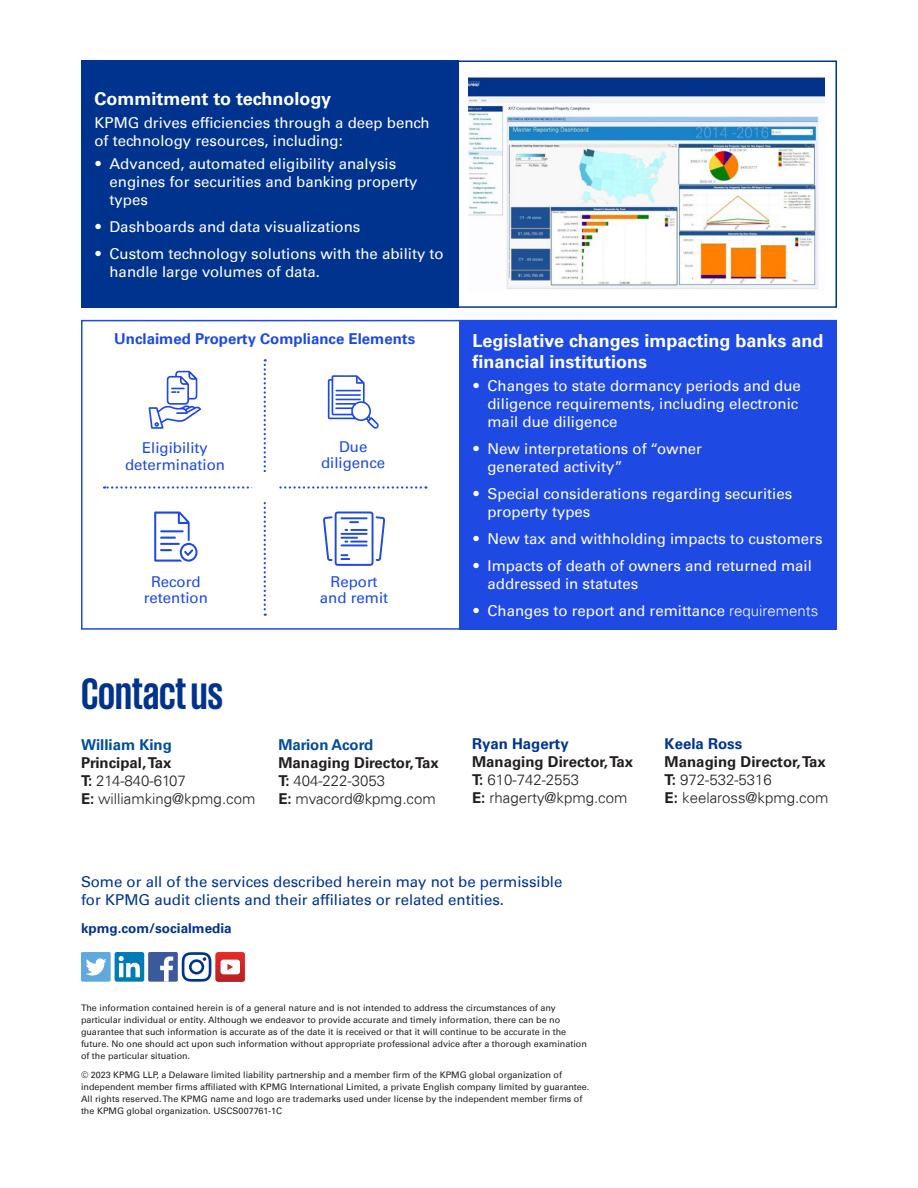
<style>
.page{position:relative;width:918px;height:1188px;background:#fff}
.page>*{position:absolute;margin:0;border:0;box-sizing:border-box;transform-origin:0 0}
.Contact_us_36pt{font:700 45px "KPMG";color:#00338d}
.Subhead_10pt_White{font:700 18px/21px "Univers 65";color:#fff}
.Bodycopy_10pt_White{font:15px/18px "Univers 55 Roman";color:#fff}
.Name{font:300 15px/18px "Univers 45";color:#231f20}
.t1{font:15px/18px "Univers 55 Roman";color:#00338d}
.t2{font:15px/16.5px "Univers 55 Roman";color:#1e49e2;text-align:center}
.Bodycopy_8_5pt_copy_2{font:700 15px/18px "Univers 65";color:#231f20}
.Bodycopy_8_5pt_copy_2-2{font:300 15px "Univers 45";color:#231f20}
.t3{font:700 15px "Univers 65";color:#1e49e2}
.Bodycopy_8_5pt_copy_2-3{font:700 15px "Univers 65";color:#014d97}
.t4{font:300 15px "Univers 45";color:#00338d}
.t5{font:700 13.5px "Univers 65";color:#00338d}
.t6{font:9px/12px "Univers 55 Roman";color:#231f20}
.s1{font-family:"Univers 45";font-weight:300}
.s2{font-family:"Univers 65";font-weight:700}
.s3{color:#00338d}
.s4{font-style:inherit}
</style>
<div class="page">
<img style="left:468px;top:78px;width:357px;height:211px">
<div style="left:81px;top:60px;width:378px;height:248px;background:#00338d"></div>
<div style="left:459px;top:320px;width:378px;height:310px;background:#1e49e2"></div>
<svg style="left:104px;top:359px;width:322px;height:257px"></svg>
<div style="left:115px;top:952px;width:29px;height:30px;background:#007bb6;border-radius:2px"></div>
<svg style="left:119px;top:956px;width:21px;height:21px"></svg>
<div style="left:148px;top:952px;width:30px;height:30px;background:#3c5a99;border-radius:2px"></div>
<svg style="left:160px;top:956px;width:13px;height:26px"></svg>
<div style="left:81px;top:952px;width:30px;height:30px;background:#5ea9dd;border-radius:2px"></div>
<svg style="left:86px;top:958px;width:21px;height:18px"></svg>
<svg style="left:182px;top:952px;width:63px;height:30px"></svg>
<p class="Subhead_10pt_White" style="left:94px;top:88px;width:238px">Commitment to technology</p>
<p class="Bodycopy_10pt_White" style="left:94px;top:114px;width:337px">KPMG drives efficiencies through a deep bench of technology resources, including:</p>
<p class="Bodycopy_10pt_White" style="left:110px;top:155px;width:310px;text-indent:-15px"><span class="s1">•</span> Advanced, automated eligibility analysis engines for securities and banking property types</p>
<p class="Bodycopy_10pt_White" style="left:94px;top:218px;width:267px"><span class="s1">•</span> Dashboards and data visualizations</p>
<p class="Bodycopy_10pt_White" style="left:110px;top:245px;width:336px;text-indent:-15px"><span class="s1">•</span> Custom technology solutions with the ability to handle large volumes of data.</p>
<p class="t3" style="left:114px;top:330px;width:303px">Unclaimed Property Compliance Elements</p>
<p class="t2" style="left:125px;top:440px;width:102px">Eligibility determination</p>
<p class="t2" style="left:321px;top:438px;width:66px">Due diligence</p>
<p class="t2" style="left:144px;top:573px;width:66px">Record retention</p>
<p class="t2" style="left:320px;top:573px;width:70px">Report and remit</p>
<p class="Contact_us_36pt" style="left:81px;top:671px;width:144px">Contact us</p>
<p class="Bodycopy_8_5pt_copy_2-3" style="left:81px;top:736px;width:92px">William King</p>
<p class="Bodycopy_8_5pt_copy_2" style="left:81px;top:754px;width:106px">Principal, Tax<br>T: <span class="s1">214-840-6107</span></p>
<p class="Bodycopy_8_5pt_copy_2-2" style="left:81px;top:790px;width:176px"><span class="s2">E:</span> williamking@kpmg.com</p>
<p class="Bodycopy_8_5pt_copy_2-3" style="left:278px;top:736px;width:97px">Marion Acord</p>
<p class="Bodycopy_8_5pt_copy_2" style="left:278px;top:754px;width:162px">Managing Director, Tax<br>T: <span class="s1">404-222-3053</span></p>
<p class="Bodycopy_8_5pt_copy_2-2" style="left:278px;top:790px;width:159px"><span class="s2">E:</span> mvacord@kpmg.com</p>
<p class="Subhead_10pt_White" style="left:472px;top:330px;width:353px">Legislative changes impacting banks and financial institutions</p>
<p class="Bodycopy_10pt_White" style="left:488px;top:377px;width:315px;text-indent:-15px"><span class="s1">•</span> Changes to state dormancy periods and due diligence requirements, including electronic mail due diligence</p>
<p class="Bodycopy_10pt_White" style="left:488px;top:440px;width:216px;text-indent:-15px"><span class="s1">•</span> New interpretations of “owner generated activity”</p>
<p class="Bodycopy_10pt_White" style="left:488px;top:485px;width:306px;text-indent:-15px"><span class="s1">•</span> Special considerations regarding securities property types</p>
<p class="Bodycopy_10pt_White" style="left:472px;top:530px;width:352px"><span class="s1">•</span> New tax and withholding impacts to customers</p>
<p class="Bodycopy_10pt_White" style="left:488px;top:557px;width:326px;text-indent:-15px"><span class="s1">•</span> Impacts of death of owners and returned mail addressed in statutes</p>
<p class="Bodycopy_10pt_White" style="left:472px;top:602px;width:347px"><span class="s1">•</span> Changes to report and remittance <span class="s1">requirements</span></p>
<p class="Name" style="left:472px;top:734px;width:163px"><span class="s3">Ryan Hagerty<br></span><span class="s4">Managing Director, Tax<br>T:</span> 610-742-2553<br><span class="s4">E:</span> rhagerty@kpmg.com</p>
<h3 class="t4" style="left:665px;top:735px;width:79px">Keela Ross</h3>
<h3 class="Name" style="left:665px;top:753px;width:165px"><span class="s4">Managing Director, Tax<br>T:</span> 972-532-5316<br><span class="s4">E:</span> keelaross@kpmg.com</h3>
<p class="t1" style="left:81px;top:873px;width:483px">Some or all of the services described herein may not be permissible for KPMG audit clients and their affiliates or related entities.</p>
<p class="t5" style="left:81px;top:921px;width:152px">kpmg.com/socialmedia</p>
<p class="t6" style="left:81px;top:1002px;width:507px">The information contained herein is of a general nature and is not intended to address the circumstances of any particular individual or entity. Although we endeavor to provide accurate and timely information, there can be no guarantee that such information is accurate as of the date it is received or that it will continue to be accurate in the future. No one should act upon such information without appropriate professional advice after a thorough examination of the particular situation.</p>
<p class="t6" style="left:81px;top:1069px;width:510px">© 2023 KPMG LLP, a Delaware limited liability partnership and a member firm of the KPMG global organization of independent member firms affiliated with KPMG International Limited, a private English company limited by guarantee.<br>All rights reserved. The KPMG name and logo are trademarks used under license by the independent member firms of the KPMG global organization. USCS007761-1C</p>
</div>
